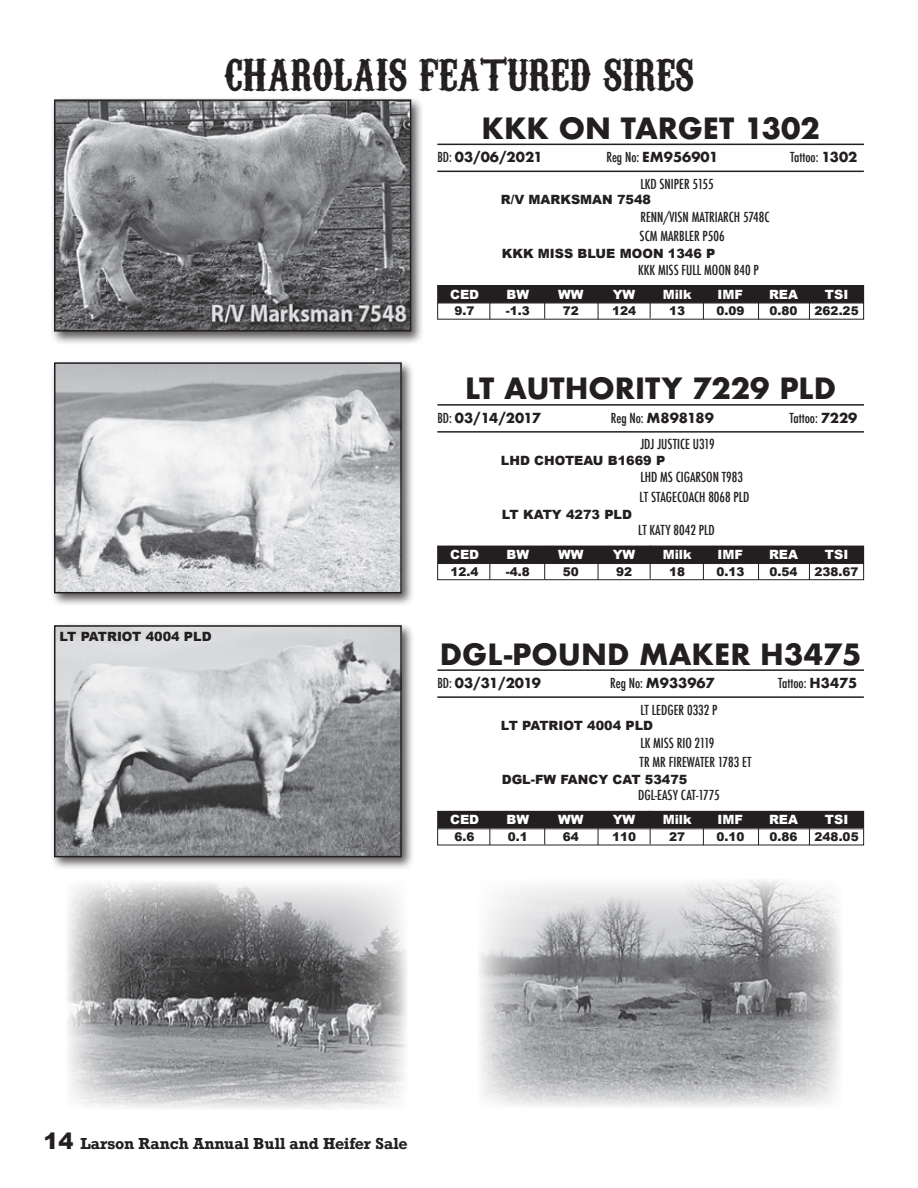
<style>
.page{position:relative;width:918px;height:1188px;background:#fff}
.page>*{position:absolute;margin:0;border:0;box-sizing:border-box;transform-origin:0 0}
.t1{font:43.5px "Carnivalee Freakshow";color:#231f20}
.t2{font:700 28.5px "Futura";color:#231f20}
.t3{font:700 15px "Rockwell";color:#231f20}
.t4{font:500 condensed 13.5px "Futura";color:#231f20}
.t5{font:700 13.5px "Futura";color:#231f20}
.t6{font:900 12.75px "Arial";color:#231f20}
.t7{font:900 12.75px "Arial";color:#fff}
.t8{font:900 12px "Arial";color:#231f20}
.s1{font-weight:500;font-stretch:condensed}
.s2{font-weight:700;font-stretch:normal}
.s3{font-family:"Arial";font-weight:900;font-size:22.5px}
</style>
<div class="page">
<div style="left:50px;top:359px;width:365px;height:248px;background:#231f20;opacity:.75"></div>
<img style="left:57px;top:365px;width:342px;height:225px">
<div style="left:54px;top:362px;width:348px;height:231px;border:2px solid #231f20"></div>
<div style="left:438px;top:286px;width:426px;height:16px;background:#231f20"></div>
<div style="left:437px;top:285px;width:427px;height:18px;border:1px solid #231f20"></div>
<hr style="left:489px;top:286px;width:1px;height:33px;background:#231f20">
<hr style="left:598px;top:286px;width:1px;height:33px;background:#231f20">
<hr style="left:703px;top:286px;width:1px;height:33px;background:#231f20">
<hr style="left:758px;top:286px;width:1px;height:33px;background:#231f20">
<hr style="left:809px;top:286px;width:1px;height:33px;background:#231f20">
<hr style="left:544px;top:285px;width:1px;height:34px;background:#231f20">
<hr style="left:650px;top:285px;width:1px;height:33px;background:#231f20">
<hr style="left:437px;top:144px;width:427px;height:1px;background:#231f20">
<hr style="left:437px;top:171px;width:427px;height:1px;background:#231f20">
<div style="left:438px;top:811px;width:426px;height:17px;background:#231f20"></div>
<hr style="left:489px;top:812px;width:1px;height:33px;background:#231f20">
<hr style="left:598px;top:812px;width:1px;height:33px;background:#231f20">
<hr style="left:703px;top:812px;width:1px;height:33px;background:#231f20">
<hr style="left:758px;top:812px;width:1px;height:33px;background:#231f20">
<hr style="left:809px;top:812px;width:1px;height:33px;background:#231f20">
<hr style="left:544px;top:811px;width:1px;height:33px;background:#231f20">
<hr style="left:650px;top:811px;width:1px;height:33px;background:#231f20">
<hr style="left:437px;top:669px;width:427px;height:2px;background:#231f20">
<hr style="left:437px;top:696px;width:427px;height:2px;background:#231f20">
<div style="left:438px;top:546px;width:426px;height:17px;background:#231f20"></div>
<div style="left:437px;top:563px;width:427px;height:17px;border:1px solid #231f20"></div>
<hr style="left:489px;top:546px;width:1px;height:34px;background:#231f20">
<hr style="left:598px;top:546px;width:1px;height:34px;background:#231f20">
<hr style="left:703px;top:546px;width:1px;height:34px;background:#231f20">
<hr style="left:758px;top:546px;width:1px;height:34px;background:#231f20">
<hr style="left:809px;top:546px;width:1px;height:34px;background:#231f20">
<hr style="left:544px;top:546px;width:1px;height:33px;background:#231f20">
<hr style="left:650px;top:545px;width:1px;height:34px;background:#231f20">
<hr style="left:437px;top:404px;width:427px;height:2px;background:#231f20">
<hr style="left:437px;top:431px;width:427px;height:2px;background:#231f20">
<div style="left:50px;top:96px;width:374px;height:249px;background:#231f20;opacity:.75"></div>
<img style="left:57px;top:102px;width:351px;height:227px">
<div style="left:54px;top:99px;width:357px;height:233px;border:2px solid #231f20"></div>
<div style="left:50px;top:622px;width:365px;height:249px;background:#231f20;opacity:.75"></div>
<img style="left:57px;top:628px;width:342px;height:226px">
<div style="left:54px;top:625px;width:348px;height:232px;border:2px solid #231f20"></div>
<img style="left:67px;top:882px;width:340px;height:227px">
<img style="left:479px;top:880px;width:362px;height:227px">
<h1 class="t1" style="left:225px;top:46px;width:470px">CHAROLAIS FEATURED SIRES</h1>
<h2 class="t2" style="left:481px;top:108px;width:340px">KKK ON TARGET 1302</h2>
<p class="t5" style="left:437px;top:148px;width:107px"><span class="s1">BD:</span> 03/06/2021</p>
<p class="t5" style="left:607px;top:148px;width:113px"><span class="s1">Reg No:</span> EM956901</p>
<p class="t4" style="left:790px;top:149px;width:69px">Tattoo: <span class="s2">1302</span></p>
<p class="t4" style="left:640px;top:175px;width:75px">LKD SNIPER 5155</p>
<p class="t4" style="left:640px;top:208px;width:131px">RENN/VISN MATRIARCH 5748C</p>
<p class="t6" style="left:502px;top:244px;width:215px">KKK MISS BLUE MOON 1346 P</p>
<p class="t6" style="left:501px;top:190px;width:152px">R/V MARKSMAN 7548</p>
<p class="t4" style="left:640px;top:228px;width:87px">SCM MARBLER P506</p>
<p class="t4" style="left:638px;top:261px;width:122px">KKK MISS FULL MOON 840 P</p>
<p class="t7" style="left:450px;top:285px;width:31px">CED</p>
<p class="t7" style="left:506px;top:285px;width:24px">BW</p>
<p class="t7" style="left:558px;top:285px;width:27px">WW</p>
<p class="t7" style="left:613px;top:285px;width:24px">YW</p>
<p class="t7" style="left:663px;top:285px;width:31px">Milk</p>
<p class="t7" style="left:718px;top:285px;width:27px">IMF</p>
<p class="t7" style="left:769px;top:285px;width:31px">REA</p>
<p class="t7" style="left:825px;top:285px;width:25px">TSI</p>
<p class="t8" style="left:455px;top:302px;width:22px">9.7</p>
<p class="t8" style="left:506px;top:302px;width:25px">-1.3</p>
<p class="t8" style="left:563px;top:302px;width:18px">72</p>
<p class="t8" style="left:612px;top:302px;width:26px">124</p>
<p class="t8" style="left:669px;top:302px;width:18px">13</p>
<p class="t8" style="left:716px;top:302px;width:30px">0.09</p>
<p class="t8" style="left:770px;top:302px;width:30px">0.80</p>
<p class="t8" style="left:815px;top:302px;width:46px">262.25</p>
<h2 class="t2" style="left:465px;top:368px;width:373px">LT AUTHORITY 7229 PLD</h2>
<p class="t5" style="left:437px;top:408px;width:105px"><span class="s1">BD:</span> 03/14/2017</p>
<p class="t5" style="left:611px;top:408px;width:105px"><span class="s1">Reg No:</span> M898189</p>
<p class="t4" style="left:789px;top:409px;width:70px">Tattoo: <span class="s2">7229</span></p>
<p class="t4" style="left:640px;top:436px;width:76px">JDJ JUSTICE U319</p>
<p class="t4" style="left:640px;top:469px;width:104px">LHD MS CIGARSON T983</p>
<p class="t6" style="left:501px;top:451px;width:166px">LHD CHOTEAU B1669 P</p>
<p class="t4" style="left:640px;top:488px;width:111px">LT STAGECOACH 8068 PLD</p>
<p class="t4" style="left:638px;top:521px;width:78px">LT KATY 8042 PLD</p>
<p class="t6" style="left:502px;top:505px;width:132px">LT KATY 4273 PLD</p>
<p class="t6" style="left:59px;top:627px;width:154px">LT PATRIOT 4004 PLD</p>
<p class="t7" style="left:450px;top:545px;width:31px">CED</p>
<p class="t7" style="left:506px;top:545px;width:24px">BW</p>
<p class="t7" style="left:558px;top:545px;width:27px">WW</p>
<p class="t7" style="left:613px;top:545px;width:24px">YW</p>
<p class="t7" style="left:663px;top:545px;width:31px">Milk</p>
<p class="t7" style="left:718px;top:545px;width:27px">IMF</p>
<p class="t7" style="left:769px;top:545px;width:31px">REA</p>
<p class="t7" style="left:825px;top:545px;width:25px">TSI</p>
<p class="t8" style="left:451px;top:563px;width:30px">12.4</p>
<p class="t8" style="left:506px;top:563px;width:25px">-4.8</p>
<p class="t8" style="left:563px;top:563px;width:18px">50</p>
<p class="t8" style="left:616px;top:563px;width:18px">92</p>
<p class="t8" style="left:669px;top:563px;width:18px">18</p>
<p class="t8" style="left:716px;top:563px;width:30px">0.13</p>
<p class="t8" style="left:769px;top:563px;width:30px">0.54</p>
<p class="t8" style="left:815px;top:563px;width:46px">238.67</p>
<h2 class="t2" style="left:440px;top:633px;width:423px">DGL-POUND MAKER H3475</h2>
<p class="t5" style="left:437px;top:673px;width:105px"><span class="s1">BD:</span> 03/31/2019</p>
<p class="t5" style="left:610px;top:673px;width:106px"><span class="s1">Reg No:</span> M933967</p>
<p class="t4" style="left:778px;top:675px;width:81px">Tattoo: <span class="s2">H3475</span></p>
<p class="t4" style="left:640px;top:701px;width:79px">LT LEDGER 0332 P</p>
<p class="t4" style="left:640px;top:734px;width:76px">LK MISS RIO 2119</p>
<p class="t6" style="left:502px;top:770px;width:187px">DGL-FW FANCY CAT 53475</p>
<p class="t6" style="left:501px;top:716px;width:154px">LT PATRIOT 4004 PLD</p>
<p class="t4" style="left:640px;top:754px;width:113px">TR MR FIREWATER 1783 ET</p>
<p class="t4" style="left:638px;top:787px;width:83px">DGL-EASY CAT-1775</p>
<p class="t7" style="left:450px;top:811px;width:31px">CED</p>
<p class="t7" style="left:506px;top:811px;width:24px">BW</p>
<p class="t7" style="left:558px;top:811px;width:27px">WW</p>
<p class="t7" style="left:613px;top:811px;width:24px">YW</p>
<p class="t7" style="left:663px;top:811px;width:31px">Milk</p>
<p class="t7" style="left:718px;top:811px;width:27px">IMF</p>
<p class="t7" style="left:769px;top:811px;width:31px">REA</p>
<p class="t7" style="left:825px;top:811px;width:25px">TSI</p>
<p class="t8" style="left:455px;top:828px;width:22px">6.6</p>
<p class="t8" style="left:508px;top:828px;width:22px">0.1</p>
<p class="t8" style="left:563px;top:828px;width:18px">64</p>
<p class="t8" style="left:612px;top:828px;width:26px">110</p>
<p class="t8" style="left:669px;top:828px;width:18px">27</p>
<p class="t8" style="left:716px;top:828px;width:30px">0.10</p>
<p class="t8" style="left:770px;top:828px;width:30px">0.86</p>
<p class="t8" style="left:815px;top:828px;width:46px">248.05</p>
<p class="t3" style="left:43px;top:1134px;width:366px"><span class="s3">14</span> Larson Ranch Annual Bull and Heifer Sale</p>
</div>
